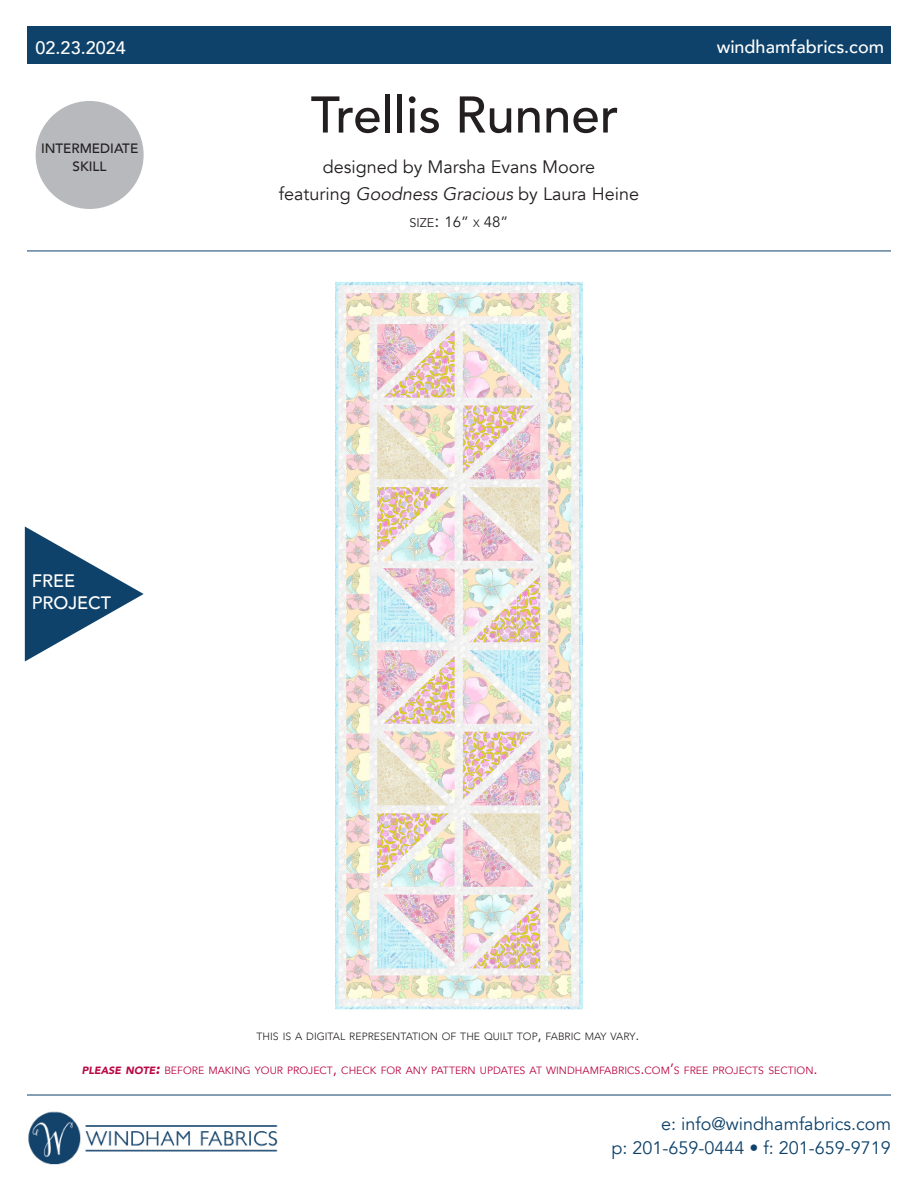
<style>
.page{position:relative;width:918px;height:1188px;background:#fff}
.page>*{position:absolute;margin:0;border:0;box-sizing:border-box;transform-origin:0 0}
.t1{font:500 51px "Avenir";color:#231f20}
.t2{font:18px/27px "Avenir";color:#231f20;text-align:center}
.t3{font:18px/24px "Avenir";color:#0e426a;text-align:right}
.t4{font:500 18px/21.6px "Avenir";color:#fff}
.t5{font:15px "Avenir";color:#231f20}
.t6{font:500 13.5px/18px "Avenir";color:#231f20;text-align:center}
.t7{font:10.5px "Avenir";color:#ba0743}
.t8{font:300 10.5px "Avenir";color:#231f20}
.s1{font-style:italic}
.s2{font-size:12.6px}
.s3{font-size:18px}
.s4{font-size:10.5px}
.s5{font-size:15px}
.s6{font-weight:900;font-style:italic}
.s7{font-weight:900;font-style:italic;font-size:15px}
</style>
<div class="page">
<div style="left:27px;top:26px;width:864px;height:38px;background:#0e426a"></div>
<hr style="left:27px;top:1095px;width:864px;height:1px;background:#0e426a">
<hr style="left:27px;top:251px;width:864px;height:1px;background:#0e426a">
<svg style="left:25px;top:526px;width:119px;height:136px"></svg>
<img style="left:28px;top:1111px;width:250px;height:53px">
<div style="left:36px;top:101px;width:108px;height:108px;background:#b7b9bd;border-radius:50%"></div>
<img style="left:336px;top:283px;width:246px;height:725px">
<div style="left:334px;top:281px;width:250px;height:729px;border:1px solid #fff"></div>
<h2 class="t4" style="left:36px;top:36px;width:92px">02.23.2024</h2>
<h2 class="t4" style="left:717px;top:34px;width:169px">windhamfabrics.com</h2>
<p class="t6" style="left:41px;top:138px;width:99px">INTERMEDIATE<br>SKILL</p>
<h2 class="t4" style="left:32px;top:569px;width:81px">FREE<br>PROJECT</h2>
<h1 class="t1" style="left:311px;top:71px;width:309px">Trellis Runner</h1>
<h2 class="t2" style="left:279px;top:154px;width:362px">designed by Marsha Evans Moore<br>featuring <span class="s1">Goodness Gracious</span> by Laura Heine</h2>
<h3 class="t5" style="left:410px;top:213px;width:100px"><span class="s2">SIZE</span><span class="s3">:</span> 16” <span class="s4">X</span> 48”</h3>
<p class="t8" style="left:257px;top:1030px;width:384px">THIS IS A DIGITAL REPRESENTATION OF THE QUILT TOP<span class="s5">,</span> FABRIC MAY VARY<span class="s5">.</span></p>
<p class="t7" style="left:82px;top:1064px;width:737px"><span class="s6">PLEASE NOTE</span><span class="s7">:</span> BEFORE MAKING YOUR PROJECT<span class="s5">,</span> CHECK FOR ANY PATTERN UPDATES AT WINDHAMFABRICS<span class="s5">.</span>COM<span class="s5">’</span>S FREE PROJECTS SECTION<span class="s5">.</span></p>
<h2 class="t3" style="left:612px;top:1112px;width:281px">e: info@windhamfabrics.com<br>p: 201-659-0444 • f: 201-659-9719</h2>
</div>
